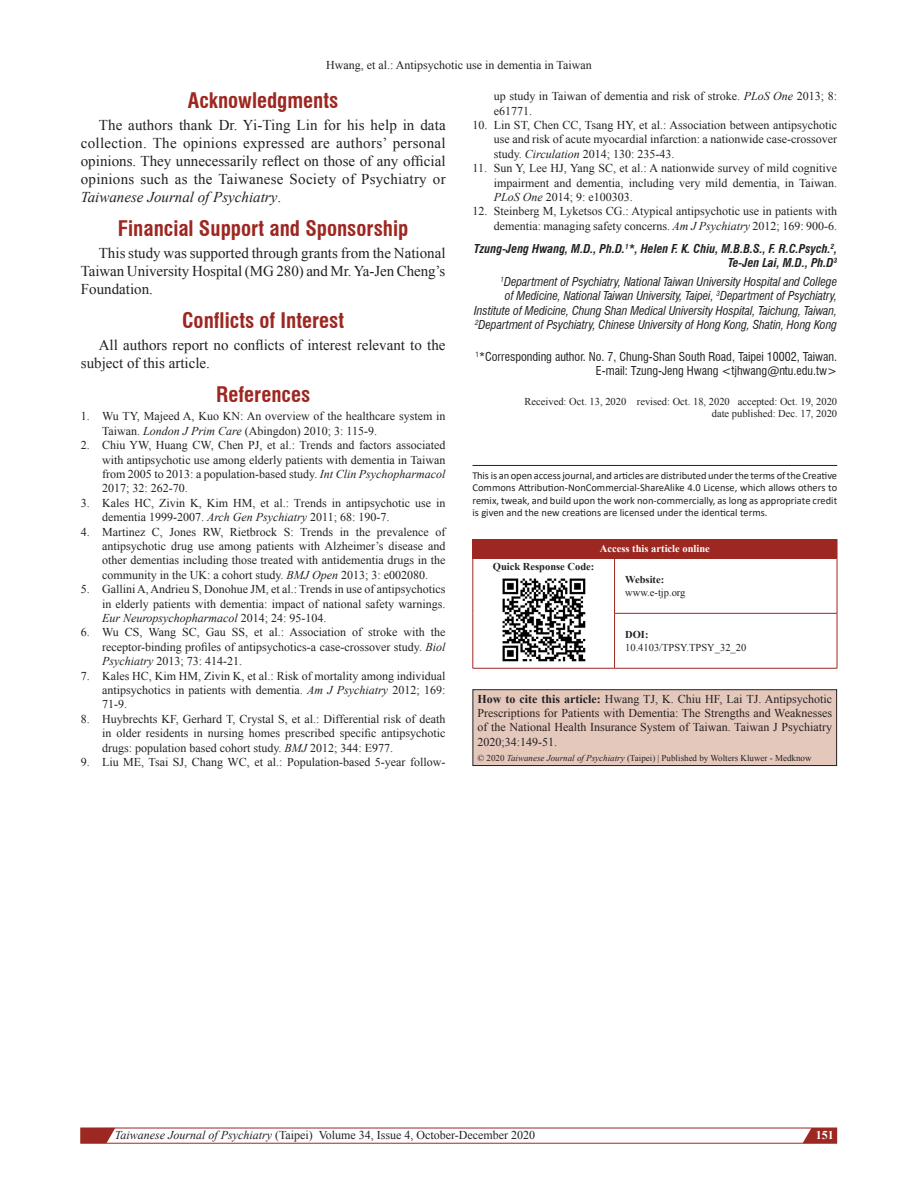
<style>
.page{position:relative;width:918px;height:1188px;background:#fff}
.page>*{position:absolute;margin:0;border:0;box-sizing:border-box;transform-origin:0 0}
.t1{font:700 condensed 21px "Swiss 721 BT";color:#9d2721}
.TX{font:15px/18px "Times New Roman";color:#231f20;text-align:justify}
.REF{font:12px/14.4px "Times New Roman";color:#231f20;text-align:justify}
.AFF{font:italic condensed 12px/14.4px "Swiss 721 BT";letter-spacing:-.005em;color:#231f20;text-align:right}
.HTC{font:12px/14.4px "Times New Roman";color:#231f20;text-align:justify}
.ADD{font:condensed 12px/14.4px "Swiss 721 BT";color:#231f20;text-align:right}
.AU{font:italic 700 condensed 12px/14.4px "Swiss 721 BT";color:#231f20;text-align:right}
.t2{font:700 12px "Times New Roman";color:#fff}
.TX-2{font:10.5px/12.6px "Calibri";color:#231f20;text-align:justify}
.HIS_1{font:10.5px/12.6px "Times New Roman";color:#231f20;text-align:right}
.Website{font:10.5px/12.6px "Times New Roman";color:#231f20}
.ATAO{font:700 10.5px "Times New Roman";color:#fff}
.QRC{font:700 10.5px "Times New Roman";color:#231f20}
.t3{font:9px "Times New Roman";color:#231f20}
.s1{font-style:italic}
.s2{font-weight:700}
</style>
<div class="page">
<svg style="left:80px;top:1128px;width:758px;height:16px"></svg>
<hr style="left:473px;top:465px;width:364px;height:1px;background:#231f20">
<div style="left:473px;top:539px;width:364px;height:19px;background:#9d2721"></div>
<svg style="left:837px;top:539px;width:1px;height:19px"></svg>
<hr style="left:473px;top:559px;width:1px;height:54px;background:#9d2721">
<hr style="left:473px;top:613px;width:1px;height:55px;background:#9d2721">
<hr style="left:473px;top:558px;width:142px;height:1px;background:#9d2721">
<hr style="left:614px;top:559px;width:1px;height:54px;background:#9d2721">
<hr style="left:615px;top:558px;width:222px;height:1px;background:#9d2721">
<hr style="left:837px;top:559px;width:1px;height:54px;background:#9d2721">
<hr style="left:473px;top:668px;width:142px;height:1px;background:#9d2721">
<hr style="left:614px;top:614px;width:1px;height:54px;background:#9d2721">
<hr style="left:614px;top:613px;width:223px;height:1px;background:#9d2721">
<hr style="left:837px;top:614px;width:1px;height:54px;background:#9d2721">
<hr style="left:615px;top:668px;width:222px;height:1px;background:#9d2721">
<img style="left:502px;top:578px;width:84px;height:84px">
<div style="left:473px;top:690px;width:364px;height:76px;background:#e5c8bc"></div>
<div style="left:473px;top:689px;width:364px;height:77px;border:1px solid #231f20"></div>
<p class="REF" style="left:326px;top:57px;width:267px">Hwang, et al.: Antipsychotic use in dementia in Taiwan</p>
<h1 class="t1" style="left:188px;top:88px;width:152px">Acknowledgments</h1>
<p class="TX" style="left:81px;top:116px;width:366px;text-indent:18px">The authors thank Dr. Yi-Ting Lin for his help in data collection. The opinions expressed are authors’ personal opinions. They unnecessarily reflect on those of any official opinions such as the Taiwanese Society of Psychiatry or <span class="s1">Taiwanese Journal of Psychiatry</span>.</p>
<h1 class="t1" style="left:118px;top:216px;width:292px">Financial Support and Sponsorship</h1>
<p class="TX" style="left:81px;top:244px;width:366px;text-indent:18px">This study was supported through grants from the National Taiwan University Hospital (MG 280) and Mr. Ya-Jen Cheng’s Foundation.</p>
<h1 class="t1" style="left:182px;top:307px;width:164px">Conflicts of Interest</h1>
<p class="TX" style="left:81px;top:335px;width:366px;text-indent:18px">All authors report no conflicts of interest relevant to the subject of this article.</p>
<h1 class="t1" style="left:216px;top:381px;width:96px">References</h1>
<p class="REF" style="left:102px;top:409px;width:345px;text-indent:-21px">1. Wu TY, Majeed A, Kuo KN: An overview of the healthcare system in<br>Taiwan. <span class="s1">London J Prim Care</span> (Abingdon) 2010; 3: 115-9.</p>
<p class="REF" style="left:102px;top:438px;width:345px;text-indent:-21px">2. Chiu YW, Huang CW, Chen PJ, et al.: Trends and factors associated with antipsychotic use among elderly patients with dementia in Taiwan from 2005 to 2013: a population-based study. <span class="s1">Int Clin Psychopharmacol </span>2017; 32: 262-70.</p>
<p class="REF" style="left:102px;top:495px;width:345px;text-indent:-21px">3. Kales HC, Zivin K, Kim HM, et al.: Trends in antipsychotic use in dementia 1999-2007. <span class="s1">Arch Gen Psychiatry</span> 2011; 68: 190-7.</p>
<p class="REF" style="left:102px;top:524px;width:345px;text-indent:-21px">4. Martinez C, Jones RW, Rietbrock S: Trends in the prevalence of antipsychotic drug use among patients with Alzheimer’s disease and other dementias including those treated with antidementia drugs in the community in the UK: a cohort study. <span class="s1">BMJ Open</span> 2013; 3: e002080.</p>
<p class="REF" style="left:102px;top:582px;width:345px;text-indent:-21px">5. Gallini A, Andrieu S, Donohue JM, et al.: Trends in use of antipsychotics in elderly patients with dementia: impact of national safety warnings.<br><span class="s1">Eur Neuropsychopharmacol</span> 2014; 24: 95-104.</p>
<p class="REF" style="left:102px;top:625px;width:345px;text-indent:-21px">6. Wu CS, Wang SC, Gau SS, et al.: Association of stroke with the receptor-binding profiles of antipsychotics-a case-crossover study. <span class="s1">Biol Psychiatry</span> 2013; 73: 414-21.</p>
<p class="REF" style="left:102px;top:668px;width:345px;text-indent:-21px">7. Kales HC, Kim HM, Zivin K, et al.: Risk of mortality among individual antipsychotics in patients with dementia. <span class="s1">Am J Psychiatry</span> 2012; 169:<br>71-9.</p>
<p class="REF" style="left:102px;top:711px;width:345px;text-indent:-21px">8. Huybrechts KF, Gerhard T, Crystal S, et al.: Differential risk of death in older residents in nursing homes prescribed specific antipsychotic drugs: population based cohort study. <span class="s1">BMJ</span> 2012; 344: E977.</p>
<p class="REF" style="left:81px;top:754px;width:366px">9. Liu ME, Tsai SJ, Chang WC, et al.: Population-based 5-year follow-</p>
<p class="REF" style="left:494px;top:89px;width:345px">up study in Taiwan of dementia and risk of stroke. <span class="s1">PLoS One</span> 2013; 8: e61771.</p>
<p class="REF" style="left:494px;top:117px;width:345px;text-indent:-21px">10. Lin ST, Chen CC, Tsang HY, et al.: Association between antipsychotic use and risk of acute myocardial infarction: a nationwide case-crossover study. <span class="s1">Circulation</span> 2014; 130: 235-43.</p>
<p class="REF" style="left:494px;top:161px;width:345px;text-indent:-21px">11. Sun Y, Lee HJ, Yang SC, et al.: A nationwide survey of mild cognitive impairment and dementia, including very mild dementia, in Taiwan.<br><span class="s1">PLoS One</span> 2014; 9: e100303.</p>
<p class="REF" style="left:473px;top:204px;width:366px;text-align:right">12. Steinberg M, Lyketsos CG.: Atypical antipsychotic use in patients with dementia: managing safety concerns. <span class="s1">Am J Psychiatry</span> 2012; 169: 900-6.</p>
<p class="AU" style="left:474px;top:241px;width:365px">Tzung-Jeng Hwang, M.D., Ph.D.<sup>1</sup>*, Helen F. K. Chiu, M.B.B.S., F. R.C.Psych.<sup>2</sup>,<br>Te-Jen Lai, M.D., Ph.D<sup>3</sup></p>
<p class="AFF" style="left:474px;top:274px;width:364px"><sup>1</sup>Department of Psychiatry, National Taiwan University Hospital and College<br>of Medicine, National Taiwan University, Taipei, <sup>3</sup>Department of Psychiatry, Institute of Medicine, Chung Shan Medical University Hospital, Taichung, Taiwan, <sup>2</sup>Department of Psychiatry, Chinese University of Hong Kong, Shatin, Hong Kong</p>
<p class="ADD" style="left:476px;top:349px;width:363px"><sup>1</sup>*Corresponding author. No. 7, Chung-Shan South Road, Taipei 10002, Taiwan.<br>E-mail: Tzung-Jeng Hwang &lt;tjhwang@ntu.edu.tw&gt;</p>
<p class="HIS_1" style="left:525px;top:394px;width:314px">Received: Oct. 13, 2020 revised: Oct. 18, 2020 accepted: Oct. 19, 2020 date published: Dec. 17, 2020</p>
<p class="TX-2" style="left:473px;top:469px;width:366px">This is an open access journal, and articles are distributed under the terms of the Creative Commons Attribution-NonCommercial-ShareAlike 4.0 License, which allows others to remix, tweak, and build upon the work non-commercially, as long as appropriate credit is given and the new creations are licensed under the identical terms.</p>
<p class="ATAO" style="left:600px;top:541px;width:111px">Access this article online</p>
<p class="QRC" style="left:493px;top:559px;width:103px">Quick Response Code:</p>
<p class="Website" style="left:625px;top:573px;width:62px"><span class="s2">Website: </span>www.e-tjp.org</p>
<p class="Website" style="left:625px;top:628px;width:123px"><span class="s2">DOI:<br></span>10.4103/TPSY.TPSY_32_20</p>
<p class="HTC" style="left:478px;top:691px;width:356px"><span class="s2">How to cite this article:</span> Hwang TJ, K. Chiu HF, Lai TJ. Antipsychotic Prescriptions for Patients with Dementia: The Strengths and Weaknesses of the National Health Insurance System of Taiwan. Taiwan J Psychiatry 2020;34:149-51.</p>
<p class="t3" style="left:478px;top:752px;width:335px">© 2020 <span class="s1">Taiwanese Journal of Psychiatry</span> (Taipei) | Published by Wolters Kluwer - Medknow</p>
<p class="REF" style="left:115px;top:1128px;width:422px"><span class="s1">Taiwanese Journal of Psychiatry</span> (Taipei) Volume 34, Issue 4, October-December 2020</p>
<p class="t2" style="left:816px;top:1127px;width:19px">151</p>
</div>
